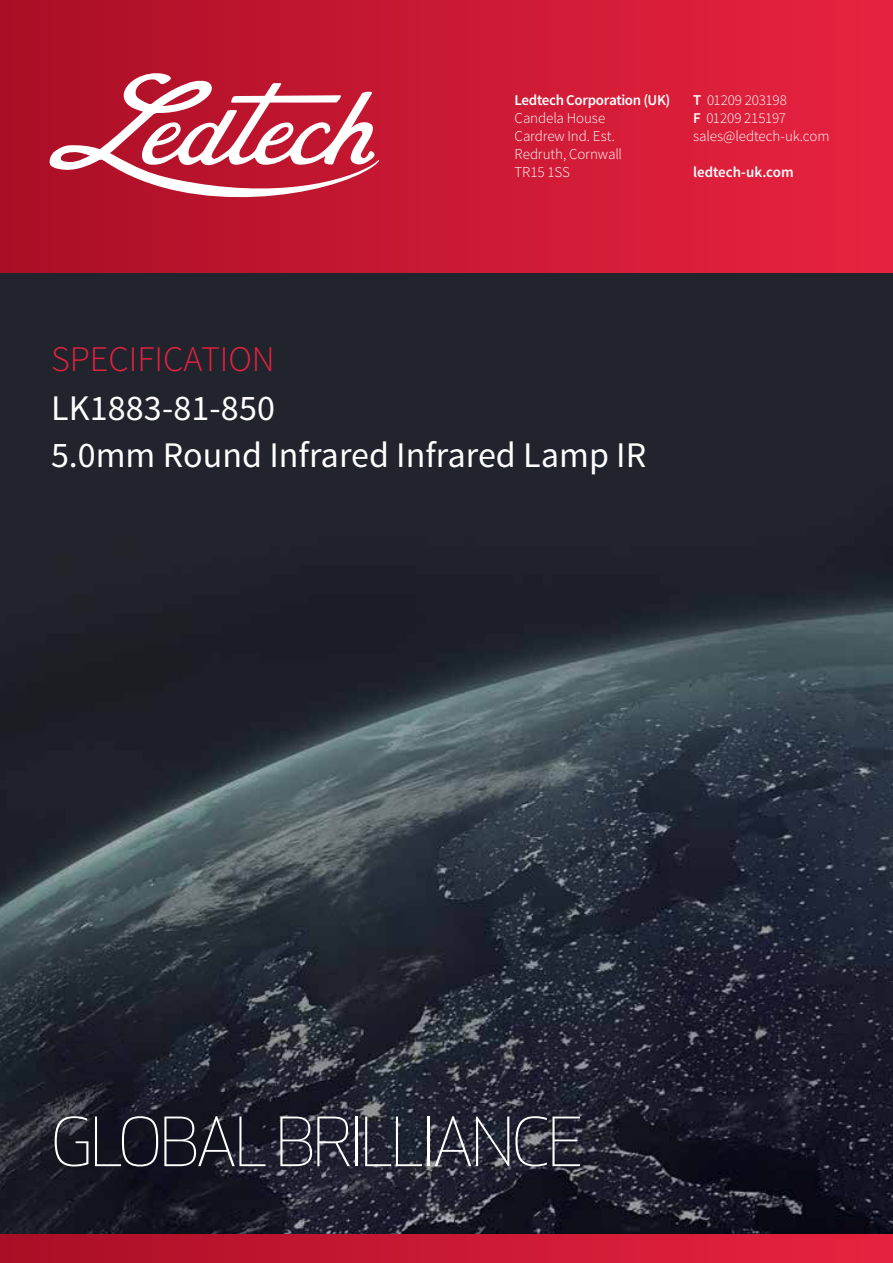
<style>
.page{position:relative;width:893px;height:1263px;background:#fff}
.page>*{position:absolute;margin:0;border:0;box-sizing:border-box;transform-origin:0 0}
.t1{font:300 66.15px "Apex New";letter-spacing:-.035em;color:#fff}
.t2{font:36px/46.8px "Source Sans Pro";color:#fff}
.t3{font:300 36px "Source Sans Pro";color:#e6223f}
.t4{font:300 15px/18px "Source Sans Pro";letter-spacing:-.01em;color:#fff}
.t5{font:600 15px "Source Sans Pro";letter-spacing:-.02em;color:#fff}
.s1{font-weight:600}
</style>
<div class="page">
<img style="left:0;top:272px;width:893px;height:962px">
<div style="left:0;top:0;width:893px;height:272px;background:linear-gradient(to right,#aa0f26,#e92340)"></div>
<svg style="left:50px;top:73px;width:329px;height:124px"></svg>
<div style="left:0;top:1234px;width:893px;height:29px;background:linear-gradient(to right,#aa0f26,#e92340)"></div>
<p class="t5" style="left:514px;top:90px;width:157px">Ledtech Corporation (UK)</p>
<p class="t4" style="left:514px;top:109px;width:109px">Candela House<br>Cardrew Ind. Est.<br>Redruth, Cornwall<br>TR15 1SS</p>
<p class="t4" style="left:693px;top:91px;width:138px"><span class="s1">T</span> 01209 203198<br><span class="s1">F</span> 01209 215197 sales@ledtech-uk.com</p>
<p class="t5" style="left:693px;top:162px;width:102px">ledtech-uk.com</p>
<h2 class="t3" style="left:51px;top:337px;width:225px">SPECIFICATION</h2>
<h2 class="t2" style="left:51px;top:386px;width:597px">LK1883-81-850<br>5.0mm Round Infrared Infrared Lamp IR</h2>
<h1 class="t1" style="left:51px;top:1101px;width:534px">GLOBAL BRILLIANCE</h1>
</div>
